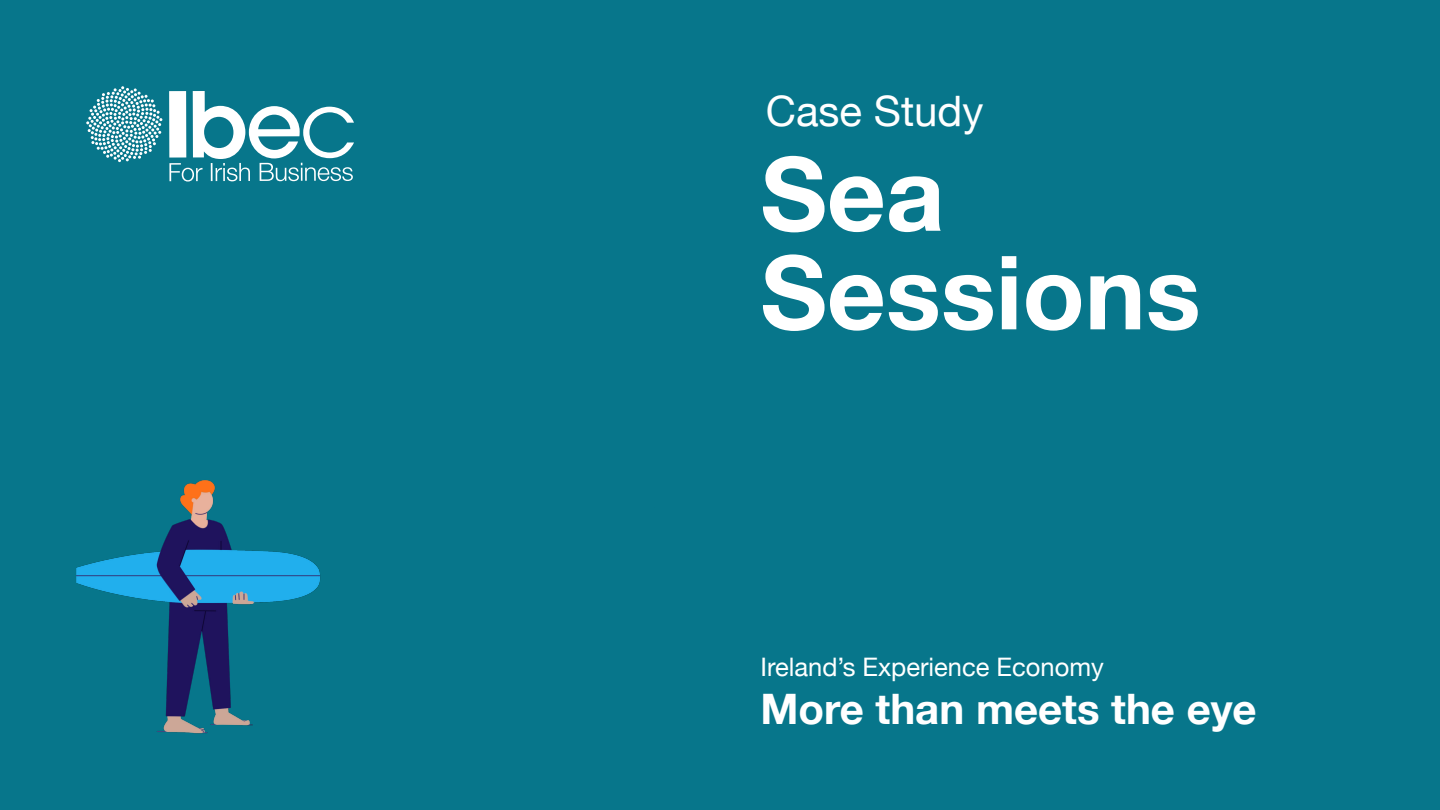
<style>
.page{position:relative;width:1440px;height:810px;background:#07768b}
.page>*{position:absolute;margin:0;border:0;box-sizing:border-box;transform-origin:0 0}
.t1{font:700 102.45px/98.6px "Helvetica Neue";color:#fff}
.t2{font:700 42px "Helvetica Neue";color:#fff}
.t3{font:42px "Helvetica Neue";color:#fff}
.t4{font:25.5px "Helvetica Neue";color:#fff}
</style>
<div class="page">
<svg style="left:86px;top:86px;width:76px;height:76px"></svg>
<svg style="left:169px;top:91px;width:185px;height:91px"></svg>
<img style="left:76px;top:480px;width:245px;height:254px">
<h2 class="t3" style="left:766px;top:81px;width:219px">Case Study</h2>
<h1 class="t1" style="left:760px;top:148px;width:442px">Sea<br>Sessions</h1>
<p class="t4" style="left:760px;top:648px;width:345px">Ireland’s Experience Economy</p>
<h2 class="t2" style="left:760px;top:676px;width:498px">More than meets the eye</h2>
</div>
